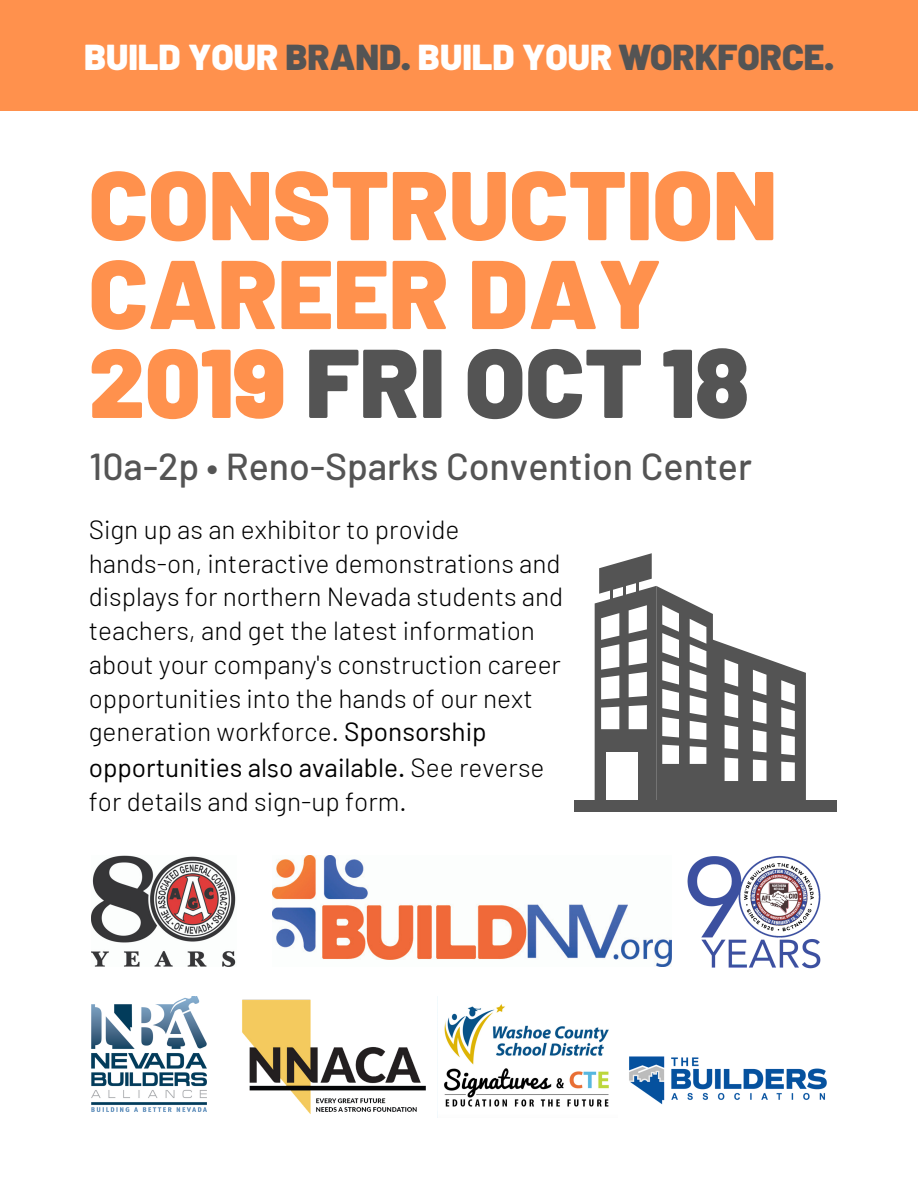
<style>
.page{position:relative;width:918px;height:1188px;background:#fff}
.page>*{position:absolute;margin:0;border:0;box-sizing:border-box;transform-origin:0 0}
.t1{font:900 97.5px/88.8px "Barlow";color:#ff914d}
.t2{font:500 37.5px "Barlow";color:#545454}
.t3{font:900 36px "Barlow";color:#fff}
.t4{font:300 26.25px/34px "Barlow";color:#000}
.s1{color:#545454}
.s2{font-weight:400}
.s3{font-family:"Avenir";font-size:27.75px}
</style>
<div class="page">
<div style="left:0;top:0;width:918px;height:110px;background:#ff914d"></div>
<img style="left:92px;top:855px;width:144px;height:112px">
<img style="left:272px;top:855px;width:400px;height:112px">
<img style="left:92px;top:996px;width:115px;height:115px">
<img style="left:242px;top:999px;width:184px;height:115px">
<img style="left:687px;top:855px;width:134px;height:114px">
<img style="left:444px;top:1004px;width:165px;height:103px">
<img style="left:629px;top:1056px;width:198px;height:48px">
<svg style="left:595px;top:553px;width:211px;height:248px"></svg>
<div style="left:575px;top:801px;width:262px;height:11px;background:#545454"></div>
<h3 class="t3" style="left:84px;top:34px;width:751px">BUILD YOUR <span class="s1">BRAND.</span> BUILD YOUR <span class="s1">WORKFORCE.</span></h3>
<h1 class="t1" style="left:89px;top:157px;width:690px">CONSTRUCTION<br>CAREER DAY<br>2019 <span class="s1">FRI OCT 18</span></h1>
<h2 class="t2" style="left:90px;top:443px;width:664px">10a-2p • Reno-Sparks Convention Center</h2>
<p class="t4" style="left:89px;top:511px;width:476px">Sign up as an exhibitor to provide hands-on, interactive demonstrations and displays for northern Nevada students and teachers, and get the latest information about your company's construction career opportunities into the hands of our next generation workforce. <span class="s2">Sponsorship opportunities al</span><span class="s3">s</span><span class="s2">o available.</span> See reverse for details and sign-up form.</p>
</div>
